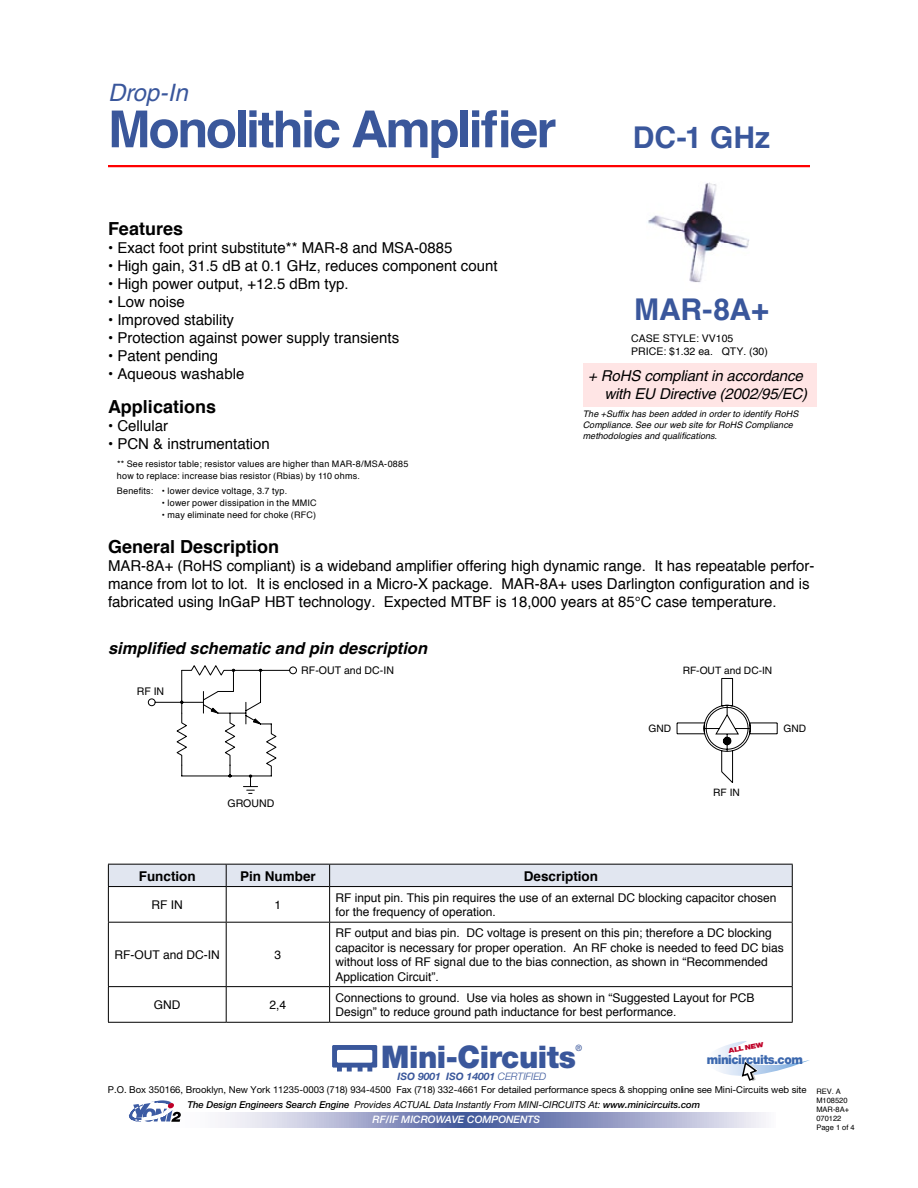
<style>
.page{position:relative;width:918px;height:1188px;background:#fff}
.page>*{position:absolute;margin:0;border:0;box-sizing:border-box;transform-origin:0 0}
.t1{font:700 51px "Helvetica";letter-spacing:-.05em;color:#3a579b}
.t2{font:900 31.2px "Helvetica Neue";letter-spacing:-.015em;color:#3a579b;scale:.96 1}
.t3{font:700 30px "Helvetica";color:#3a579c}
.t4{font:italic 24px "Helvetica";color:#3a579c}
.t5{font:700 18px "Helvetica";color:#000}
.t6{font:italic 700 16.5px "Helvetica";color:#000}
.t7{font:15px/18px "Helvetica";color:#000}
.t8{font:italic 15px/18px "Helvetica";letter-spacing:-.01em;color:#000;text-align:right}
.t9{font:700 13.5px "Helvetica";color:#000}
.t10{font:900 12.75px "Helvetica Neue";letter-spacing:-.04em;color:#3c68ae;scale:.93 1}
.t11{font:12px/14.4px "Helvetica";color:#000}
.t12{font:10.5px/12.6px "Helvetica";color:#000}
.t13{font:italic 700 10.2px "Helvetica Neue";color:#3a579b}
.t14{font:italic 500 10.2px "Helvetica Neue";color:#fff}
.t15{font:10.2px "Helvetica";color:#000}
.t16{font:9.6px/15px "Helvetica Neue";color:#000}
.t17{font:9px/12px "Helvetica";letter-spacing:.02em;color:#000}
.t18{font:italic 9px/10.8px "Helvetica";letter-spacing:.005em;color:#000}
.t19{font:500 8.7px "Helvetica Neue";color:#3a579b;scale:.96 1}
.t20{font:7.5px/9px "Helvetica";color:#000}
.t21{font:italic 900 6.75px "Helvetica Neue";color:#be0027;scale:1.2 1}
.s1{font-weight:300}
.s2{font-weight:500;font-style:italic}
.s3{font-style:italic}
</style>
<div class="page">
<hr style="left:108px;top:165px;width:702px;height:2px;background:#f00">
<svg style="left:220px;top:1112px;width:546px;height:15px;background:#a0a7cb"></svg>
<svg style="left:332px;top:1045px;width:45px;height:27px"></svg>
<svg style="left:128px;top:1100px;width:53px;height:22px"></svg>
<svg style="left:716px;top:1041px;width:94px;height:40px"></svg>
<img style="left:648px;top:182px;width:101px;height:101px">
<div style="left:108px;top:864px;width:685px;height:22px;background:#e1e6f0"></div>
<hr style="left:108px;top:886px;width:118px;height:1px;background:#000">
<hr style="left:108px;top:887px;width:1px;height:35px;background:#000">
<hr style="left:226px;top:886px;width:104px;height:1px;background:#000">
<hr style="left:226px;top:887px;width:1px;height:35px;background:#000">
<hr style="left:330px;top:886px;width:463px;height:1px;background:#000">
<hr style="left:329px;top:887px;width:1px;height:35px;background:#000">
<hr style="left:792px;top:887px;width:1px;height:35px;background:#000">
<hr style="left:108px;top:922px;width:118px;height:1px;background:#000">
<hr style="left:108px;top:923px;width:1px;height:63px;background:#000">
<hr style="left:226px;top:922px;width:104px;height:1px;background:#000">
<hr style="left:226px;top:923px;width:1px;height:63px;background:#000">
<hr style="left:330px;top:922px;width:463px;height:1px;background:#000">
<hr style="left:329px;top:923px;width:1px;height:63px;background:#000">
<hr style="left:792px;top:923px;width:1px;height:63px;background:#000">
<hr style="left:108px;top:986px;width:118px;height:1px;background:#000">
<hr style="left:108px;top:987px;width:1px;height:35px;background:#000">
<hr style="left:226px;top:986px;width:104px;height:1px;background:#000">
<hr style="left:226px;top:987px;width:1px;height:35px;background:#000">
<hr style="left:330px;top:986px;width:463px;height:1px;background:#000">
<hr style="left:329px;top:987px;width:1px;height:35px;background:#000">
<hr style="left:792px;top:987px;width:1px;height:35px;background:#000">
<hr style="left:108px;top:1022px;width:118px;height:1px;background:#000">
<hr style="left:226px;top:1022px;width:104px;height:1px;background:#000">
<hr style="left:330px;top:1022px;width:463px;height:1px;background:#000">
<svg style="left:147px;top:665px;width:150px;height:129px"></svg>
<div style="left:583px;top:364px;width:234px;height:43px;background:#ffe5e5"></div>
<svg style="left:676px;top:678px;width:102px;height:105px"></svg>
<h3 class="t4" style="left:108px;top:78px;width:81px">Drop-In</h3>
<h1 class="t1" style="left:108px;top:97px;width:450px">Monolithic Amplifier</h1>
<p class="t5" style="left:108px;top:217px;width:77px">Features</p>
<p class="t7" style="left:108px;top:238px;width:346px">• Exact foot print substitute** MAR-8 and MSA-0885</p>
<p class="t7" style="left:108px;top:256px;width:391px">• High gain, 31.5 dB at 0.1 GHz, reduces component count</p>
<p class="t7" style="left:108px;top:274px;width:242px">• High power output, +12.5 dBm typ.</p>
<p class="t7" style="left:108px;top:292px;width:78px">• Low noise</p>
<p class="t7" style="left:108px;top:310px;width:128px">• Improved stability</p>
<p class="t7" style="left:108px;top:328px;width:293px">• Protection against power supply transients</p>
<p class="t7" style="left:108px;top:346px;width:112px">• Patent pending</p>
<p class="t7" style="left:108px;top:364px;width:138px">• Aqueous washable</p>
<p class="t5" style="left:108px;top:395px;width:110px">Applications</p>
<p class="t7" style="left:108px;top:416px;width:62px">• Cellular</p>
<p class="t7" style="left:108px;top:434px;width:163px">• PCN &amp; instrumentation</p>
<p class="t17" style="left:117px;top:457px;width:293px">** See resistor table; resistor values are higher than MAR-8/MSA-0885 how to replace: increase bias resistor (Rbias) by 110 ohms.</p>
<p class="t17" style="left:117px;top:484px;width:172px">Benefits: • lower device voltage, 3.7 typ.</p>
<p class="t17" style="left:162px;top:496px;width:156px">• lower power dissipation in the MMIC</p>
<p class="t17" style="left:162px;top:508px;width:156px">• may eliminate need for choke (RFC)</p>
<h3 class="t3" style="left:633px;top:118px;width:139px">DC-1 GHz</h3>
<h3 class="t3" style="left:634px;top:291px;width:136px">MAR-8A+</h3>
<p class="t12" style="left:631px;top:332px;width:138px">CASE STYLE: VV105<br>PRICE: $1.32 ea. QTY. (30)</p>
<p class="t8" style="left:588px;top:366px;width:220px">+ RoHS compliant in accordance with EU Directive (2002/95/EC)</p>
<p class="t18" style="left:583px;top:409px;width:217px">The +Suffix has been added in order to identify RoHS<br>Compliance. See our web site for RoHS Compliance methodologies and qualifications.</p>
<p class="t5" style="left:108px;top:535px;width:173px">General Description</p>
<p class="t7" style="left:108px;top:556px;width:708px">MAR-8A+ (RoHS compliant) is a wideband amplifier offering high dynamic range. It has repeatable perfor&shy;mance from lot to lot. It is enclosed in a Micro-X package. MAR-8A+ uses Darlington configuration and is fabricated using InGaP HBT technology. Expected MTBF is 18,000 years at 85°C case temperature.</p>
<p class="t6" style="left:108px;top:638px;width:321px">simplified schematic and pin description</p>
<p class="t12" style="left:137px;top:685px;width:29px">RF IN</p>
<p class="t12" style="left:301px;top:664px;width:94px">RF-OUT and DC-IN</p>
<p class="t12" style="left:228px;top:797px;width:48px">GROUND</p>
<p class="t15" style="left:683px;top:664px;width:91px">RF-OUT and DC-IN</p>
<p class="t15" style="left:648px;top:722px;width:24px">GND</p>
<p class="t15" style="left:784px;top:722px;width:24px">GND</p>
<p class="t15" style="left:713px;top:786px;width:28px">RF IN</p>
<p class="t9" style="left:139px;top:867px;width:58px">Function</p>
<p class="t9" style="left:240px;top:867px;width:77px">Pin Number</p>
<p class="t9" style="left:524px;top:867px;width:76px">Description</p>
<p class="t11" style="left:152px;top:897px;width:33px">RF IN</p>
<p class="t11" style="left:275px;top:897px;width:8px">1</p>
<p class="t11" style="left:336px;top:890px;width:442px">RF input pin. This pin requires the use of an external DC blocking capacitor chosen for the frequency of operation.</p>
<p class="t11" style="left:115px;top:947px;width:107px">RF-OUT and DC-IN</p>
<p class="t11" style="left:275px;top:947px;width:8px">3</p>
<p class="t11" style="left:336px;top:926px;width:450px">RF output and bias pin. DC voltage is present on this pin; therefore a DC blocking capacitor is necessary for proper operation. An RF choke is needed to feed DC bias without loss of RF signal due to the bias connection, as shown in “Recommended Application Circuit”.</p>
<p class="t11" style="left:154px;top:997px;width:28px">GND</p>
<p class="t11" style="left:270px;top:997px;width:18px">2,4</p>
<p class="t11" style="left:336px;top:990px;width:420px">Connections to ground. Use via holes as shown in “Suggested Layout for PCB<br>Design” to reduce ground path inductance for best performance.</p>
<p class="t21" style="left:728px;top:1046px;width:31px;rotate:-10deg">ALL NEW</p>
<h2 class="t2" style="left:381px;top:1038px;width:204px">Mini-Circuits</h2>
<p class="t13" style="left:398px;top:1070px;width:150px">ISO 9001 ISO 14001 <span class="s1">CERTIFIED</span></p>
<p class="t19" style="left:575px;top:1043px;width:8px">®</p>
<p class="t16" style="left:187px;top:1082px;width:621px;text-indent:-79px">P.O. Box 350166, Brooklyn, New York 11235-0003 (718) 934-4500 Fax (718) 332-4661 For detailed performance specs &amp; shopping online see Mini-Circuits web site<br><span class="s2">The Design Engineers Search Engine</span> <span class="s3">Provides ACTUAL Data Instantly From MINI-CIRCUITS At:</span> <span class="s2">www.minicircuits.com</span></p>
<p class="t14" style="left:373px;top:1114px;width:169px">RF/IF MICROWAVE COMPONENTS</p>
<p class="t10" style="left:707px;top:1052px;width:105px">minicircuits.com</p>
<p class="t20" style="left:816px;top:1087px;width:34px">REV. A<br>M108520<br>MAR-8A+<br>070122</p>
<p class="t20" style="left:816px;top:1122px;width:40px">Page 1 of 4</p>
</div>
